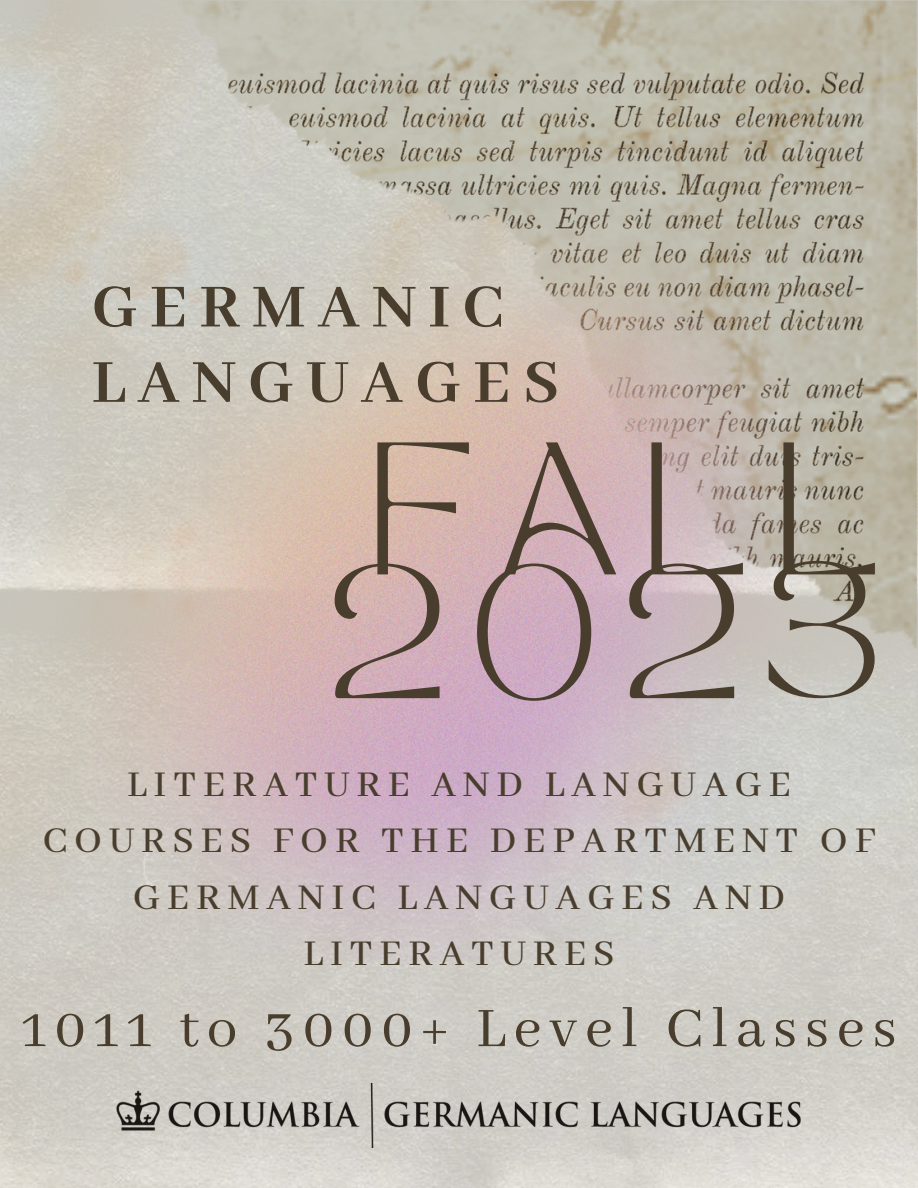
<style>
.page{position:relative;width:918px;height:1188px;background:#fff}
.page>*{position:absolute;margin:0;border:0;box-sizing:border-box;transform-origin:0 0}
.t1{font:132px/123.8px "TAN MON CHERI Regular";letter-spacing:.185em;color:#493e2d}
.t2{font:700 67.5px/75.3px "Abhaya Libre";letter-spacing:.185em;color:#493e2d}
.t3{font:61.5px "Abhaya Libre";letter-spacing:.13em;color:#493e2d}
.t4{font:500 40.65px/56.6px "Abhaya Libre";letter-spacing:.17em;color:#493e2d;text-align:center}
</style>
<div class="page">
<img style="left:0;top:0;width:918px;height:1188px">
<img style="left:173px;top:0;width:745px;height:650px">
<img style="left:115px;top:1083px;width:688px;height:64px">
<img style="left:92px;top:227px;width:734px;height:734px">
<p class="t2" style="left:92px;top:272px;width:469px">GERMANIC<br>LANGUAGES</p>
<p class="t1" style="left:327px;top:471px;width:555px">FALL<br>2023</p>
<p class="t4" style="left:43px;top:757px;width:834px">LITERATURE AND LANGUAGE<br>COURSES FOR THE DEPARTMENT OF<br>GERMANIC LANGUAGES AND<br>LITERATURES</p>
<p class="t3" style="left:21px;top:994px;width:877px">1011 to 3000+ Level Classes</p>
</div>
